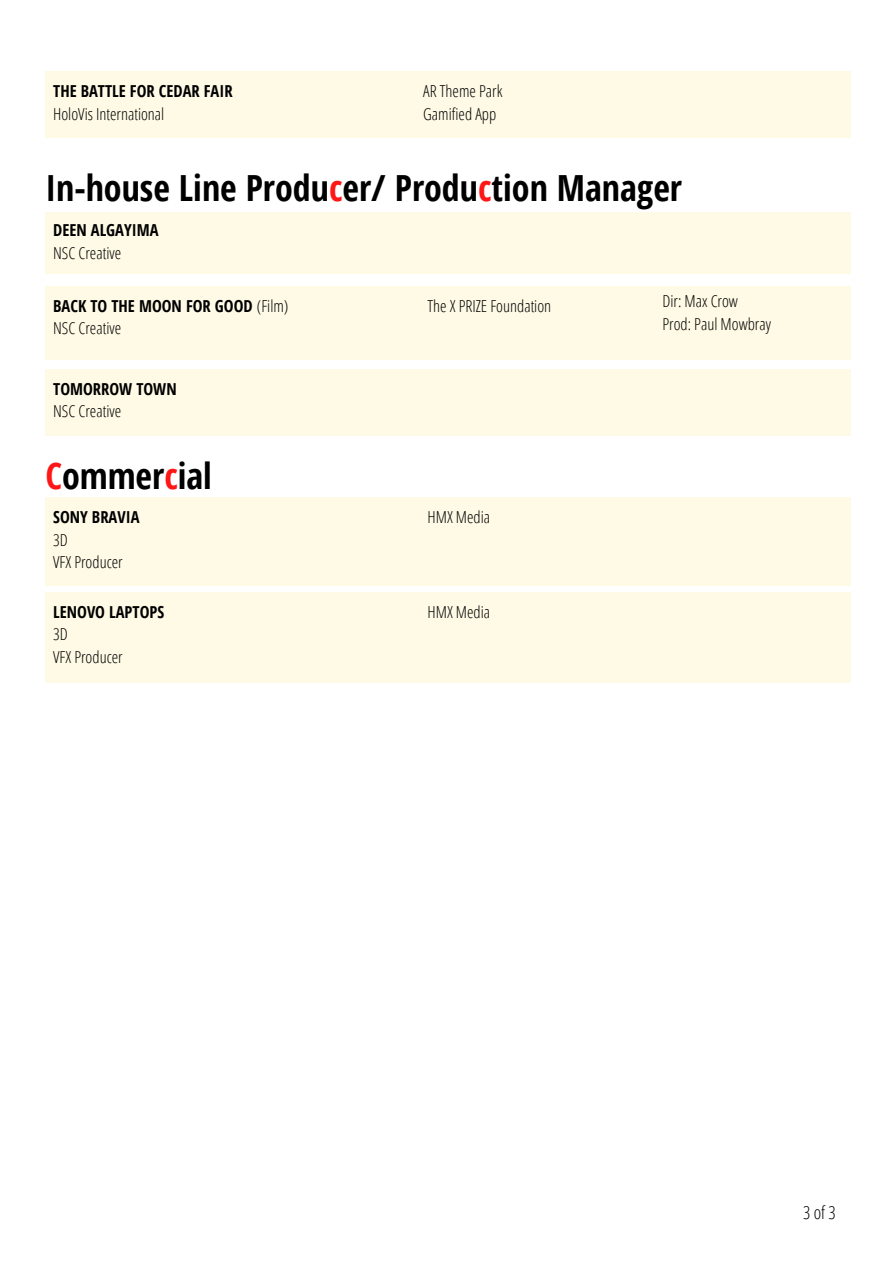
<style>
.page{position:relative;width:893px;height:1264px;background:#fff}
.page>*{position:absolute;margin:0;border:0;box-sizing:border-box;transform-origin:0 0}
.t1{font:700 36px "Open Sans Condensed";color:#000}
.t2{font:300 18px "Open Sans Condensed";color:#000}
.t3{font:300 16.5px "Open Sans Condensed";color:#000}
.t4{font:700 16.5px "Open Sans Condensed";color:#000}
.s1{color:#ff1616}
.s2{font-weight:300}
</style>
<div class="page">
<div style="left:45px;top:592px;width:805px;height:90px;background:#fefae5"></div>
<div style="left:45px;top:497px;width:805px;height:89px;background:#fefae5"></div>
<div style="left:45px;top:369px;width:805px;height:67px;background:#fefae5"></div>
<div style="left:45px;top:286px;width:805px;height:73px;background:#fefae5"></div>
<div style="left:45px;top:212px;width:805px;height:62px;background:#fefae5"></div>
<div style="left:45px;top:71px;width:805px;height:66px;background:#fefae5"></div>
<p class="t4" style="left:53px;top:79px;width:181px">THE BATTLE FOR CEDAR FAIR</p>
<p class="t3" style="left:53px;top:102px;width:113px">HoloVis International</p>
<p class="t3" style="left:423px;top:79px;width:81px">AR Theme Park</p>
<p class="t3" style="left:423px;top:102px;width:74px">Gamified App</p>
<p class="t1" style="left:45px;top:162px;width:638px">In-house Line Produ<span class="s1">c</span>er/ Produ<span class="s1">c</span>tion Manager</p>
<p class="t4" style="left:53px;top:219px;width:107px">DEEN ALGAYIMA</p>
<p class="t3" style="left:53px;top:241px;width:69px">NSC Creative</p>
<p class="t4" style="left:53px;top:294px;width:237px">BACK TO THE MOON FOR GOOD <span class="s2">(Film)</span></p>
<p class="t3" style="left:53px;top:316px;width:69px">NSC Creative</p>
<p class="t4" style="left:53px;top:377px;width:125px">TOMORROW TOWN</p>
<p class="t3" style="left:53px;top:400px;width:69px">NSC Creative</p>
<h1 class="t1" style="left:45px;top:450px;width:168px"><span class="s1">C</span>ommer<span class="s1">c</span>ial</h1>
<p class="t4" style="left:53px;top:505px;width:88px">SONY BRAVIA</p>
<p class="t3" style="left:53px;top:528px;width:16px">3D</p>
<p class="t3" style="left:53px;top:550px;width:71px">VFX Producer</p>
<p class="t4" style="left:53px;top:600px;width:112px">LENOVO LAPTOPS</p>
<p class="t3" style="left:53px;top:622px;width:16px">3D</p>
<p class="t3" style="left:53px;top:645px;width:71px">VFX Producer</p>
<p class="t3" style="left:427px;top:294px;width:125px">The X PRIZE Foundation</p>
<p class="t3" style="left:427px;top:505px;width:64px">HMX Media</p>
<p class="t3" style="left:427px;top:600px;width:64px">HMX Media</p>
<h1 class="t3" style="left:662px;top:290px;width:77px">Dir: Max Crow</h1>
<p class="t3" style="left:662px;top:312px;width:110px">Prod: Paul Mowbray</p>
<p class="t2" style="left:803px;top:1199px;width:34px">3 of 3</p>
</div>
